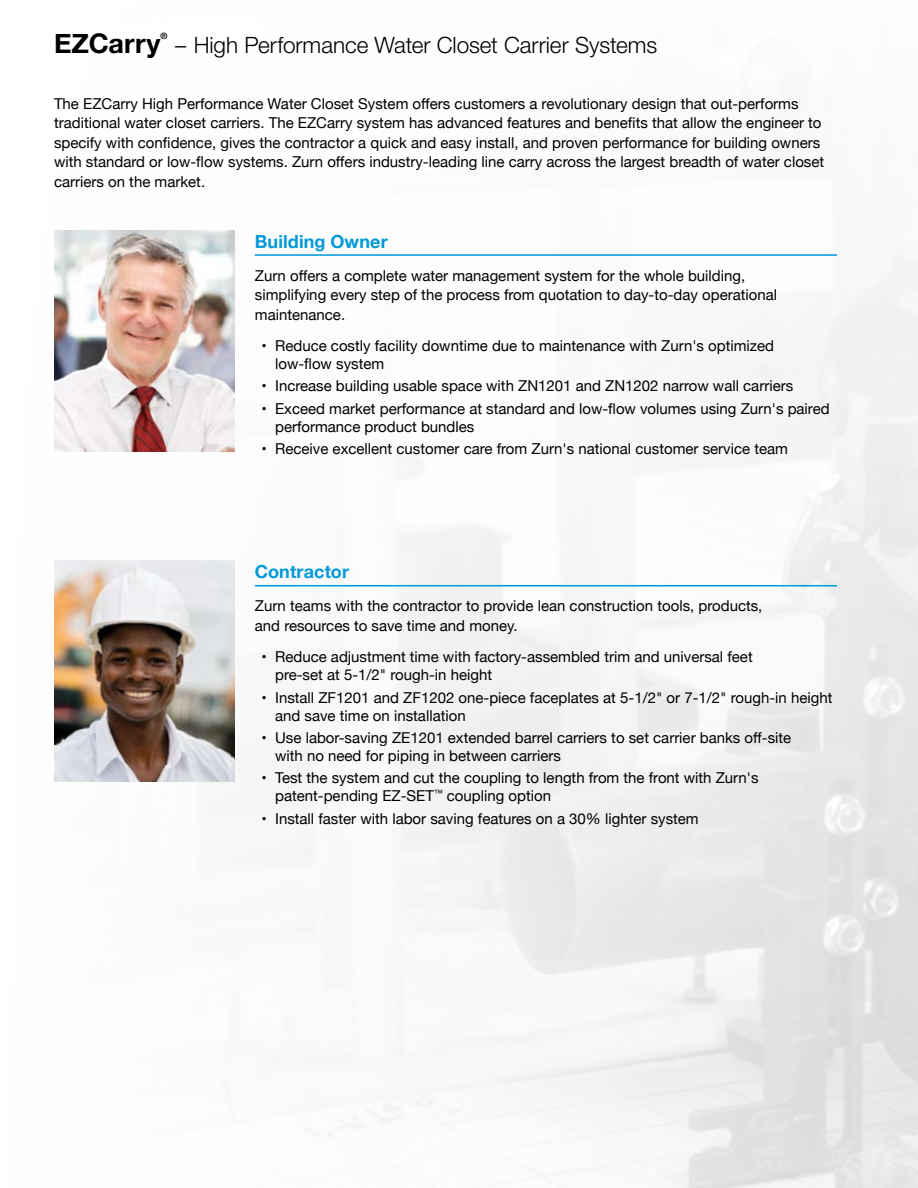
<style>
.page{position:relative;width:918px;height:1188px;background:#fff}
.page>*{position:absolute;margin:0;border:0;box-sizing:border-box;transform-origin:0 0}
.t1{font:700 27px "Helvetica Neue";letter-spacing:.005em;color:#000}
.t2{font:300 22.5px "Helvetica Neue";letter-spacing:-.005em;color:#000}
.t3{font:700 18px "Helvetica Neue";letter-spacing:.005em;color:#0099d8}
.t4{font:15px/19.5px "Helvetica Neue";color:#000}
.t5{font:700 8.7px "Helvetica Neue";color:#000}
</style>
<div class="page">
<img style="left:54px;top:230px;width:864px;height:958px">
<hr style="left:255px;top:254px;width:582px;height:2px;background:#0099d8">
<img style="left:54px;top:230px;width:180px;height:221px">
<hr style="left:255px;top:585px;width:582px;height:1px;background:#0099d8">
<img style="left:54px;top:561px;width:180px;height:221px">
<h1 class="t1" style="left:54px;top:23px;width:108px">EZCarry</h1>
<p class="t5" style="left:161px;top:29px;width:8px">®</p>
<h2 class="t2" style="left:175px;top:27px;width:484px">– High Performance Water Closet Carrier Systems</h2>
<p class="t4" style="left:54px;top:95px;width:772px">The EZCarry High Performance Water Closet System offers customers a revolutionary design that out-performs traditional water closet carriers. The EZCarry system has advanced features and benefits that allow the engineer to specify with confidence, gives the contractor a quick and easy install, and proven performance for building owners with standard or low-flow systems. Zurn offers industry-leading line carry across the largest breadth of water closet carriers on the market.</p>
<p class="t3" style="left:255px;top:227px;width:134px">Building Owner</p>
<p class="t4" style="left:255px;top:266px;width:524px">Zurn offers a complete water management system for the whole building, simplifying every step of the process from quotation to day-to-day operational maintenance.</p>
<p class="t4" style="left:275px;top:338px;width:500px;line-height:18px;text-indent:-14px">• Reduce costly facility downtime due to maintenance with Zurn's optimized low-flow system</p>
<p class="t4" style="left:262px;top:377px;width:533px">• Increase building usable space with ZN1201 and ZN1202 narrow wall carriers</p>
<p class="t4" style="left:275px;top:400px;width:556px;line-height:18px;text-indent:-14px">• Exceed market performance at standard and low-flow volumes using Zurn's paired performance product bundles</p>
<p class="t4" style="left:262px;top:440px;width:528px">• Receive excellent customer care from Zurn's national customer service team</p>
<p class="t3" style="left:255px;top:558px;width:96px">Contractor</p>
<p class="t4" style="left:255px;top:597px;width:509px">Zurn teams with the contractor to provide lean construction tools, products, and resources to save time and money.</p>
<p class="t4" style="left:275px;top:649px;width:479px;line-height:18px;text-indent:-13px">• Reduce adjustment time with factory-assembled trim and universal feet pre-set at 5-1/2" rough-in height</p>
<p class="t4" style="left:275px;top:689px;width:559px;line-height:18px;text-indent:-14px">• Install ZF1201 and ZF1202 one-piece faceplates at 5-1/2" or 7-1/2" rough-in height and save time on installation</p>
<p class="t4" style="left:275px;top:729px;width:518px;line-height:18px;text-indent:-14px">• Use labor-saving ZE1201 extended barrel carriers to set carrier banks off-site with no need for piping in between carriers</p>
<p class="t4" style="left:275px;top:770px;width:485px;line-height:18px;text-indent:-14px">• Test the system and cut the coupling to length from the front with Zurn's patent-pending EZ-SET<sup>™</sup> coupling option</p>
<p class="t4" style="left:262px;top:809px;width:439px">• Install faster with labor saving features on a 30% lighter system</p>
</div>
